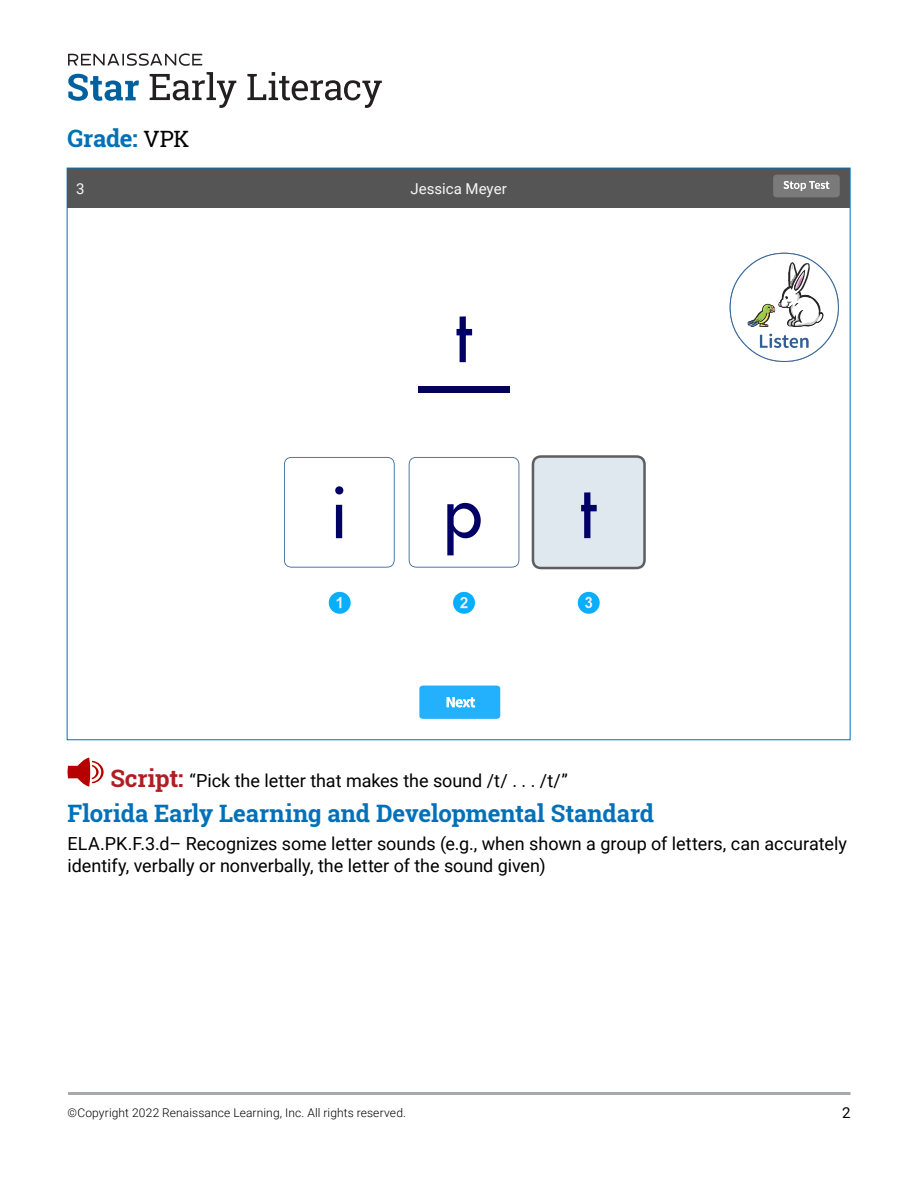
<style>
.page{position:relative;width:918px;height:1188px;background:#fff}
.page>*{position:absolute;margin:0;border:0;box-sizing:border-box;transform-origin:0 0}
.t1{font:700 24px "Roboto Slab";letter-spacing:-.005em;color:#0071b8}
.t2{font:18px/21.6px "Roboto";color:#000}
.t3{font:15px "Roboto";color:#f7f7f7}
.t4{font:15px "Roboto";color:#000}
.t5{font:300 12px "Roboto";letter-spacing:.01em;color:#000}
.s1{font-weight:400;font-size:22.5px;color:#000}
.s2{font-family:"Roboto Slab";font-weight:700;font-size:24px;color:#b01e23}
</style>
<div class="page">
<svg style="left:68px;top:74px;width:71px;height:27px"></svg>
<svg style="left:150px;top:72px;width:86px;height:36px"></svg>
<svg style="left:247px;top:72px;width:135px;height:36px"></svg>
<svg style="left:68px;top:53px;width:134px;height:13px"></svg>
<hr style="left:68px;top:1092px;width:783px;height:3px;background:#a7a9ac">
<svg style="left:68px;top:758px;width:36px;height:29px"></svg>
<svg style="left:419px;top:686px;width:81px;height:33px;background:#34b7fd"></svg>
<svg style="left:329px;top:592px;width:22px;height:22px"></svg>
<svg style="left:578px;top:592px;width:22px;height:22px"></svg>
<svg style="left:453px;top:592px;width:22px;height:22px"></svg>
<svg style="left:729px;top:252px;width:110px;height:110px"></svg>
<div style="left:418px;top:386px;width:92px;height:7px;background:#040256"></div>
<svg style="left:457px;top:316px;width:15px;height:46px"></svg>
<div style="left:67px;top:168px;width:783px;height:40px;background:#555"></div>
<div style="left:773px;top:175px;width:67px;height:22px;background:#7a7a7a;border-radius:4px"></div>
<svg style="left:784px;top:181px;width:45px;height:10px"></svg>
<svg style="left:532px;top:455px;width:114px;height:114px;background:#ced5df"></svg>
<svg style="left:409px;top:457px;width:110px;height:111px"></svg>
<svg style="left:284px;top:457px;width:111px;height:111px"></svg>
<h1 class="t1" style="left:68px;top:121px;width:124px">Grade: <span class="s1">VPK</span></h1>
<p class="t3" style="left:76px;top:178px;width:10px">3</p>
<p class="t3" style="left:411px;top:178px;width:98px">Jessica Meyer</p>
<p class="t2" style="left:110px;top:769px;width:459px"><span class="s2">Script:</span> “Pick the letter that makes the sound /t/ . . . /t/”</p>
<h1 class="t1" style="left:68px;top:797px;width:588px">Florida Early Learning and Developmental Standard</h1>
<p class="t2" style="left:68px;top:833px;width:781px">ELA.PK.F.3.d– Recognizes some letter sounds (e.g., when shown a group of letters, can accurately identify, verbally or nonverbally, the letter of the sound given)</p>
<p class="t5" style="left:68px;top:1104px;width:340px">©Copyright 2022 Renaissance Learning, Inc. All rights reserved.</p>
<p class="t4" style="left:842px;top:1102px;width:10px">2</p>
</div>
